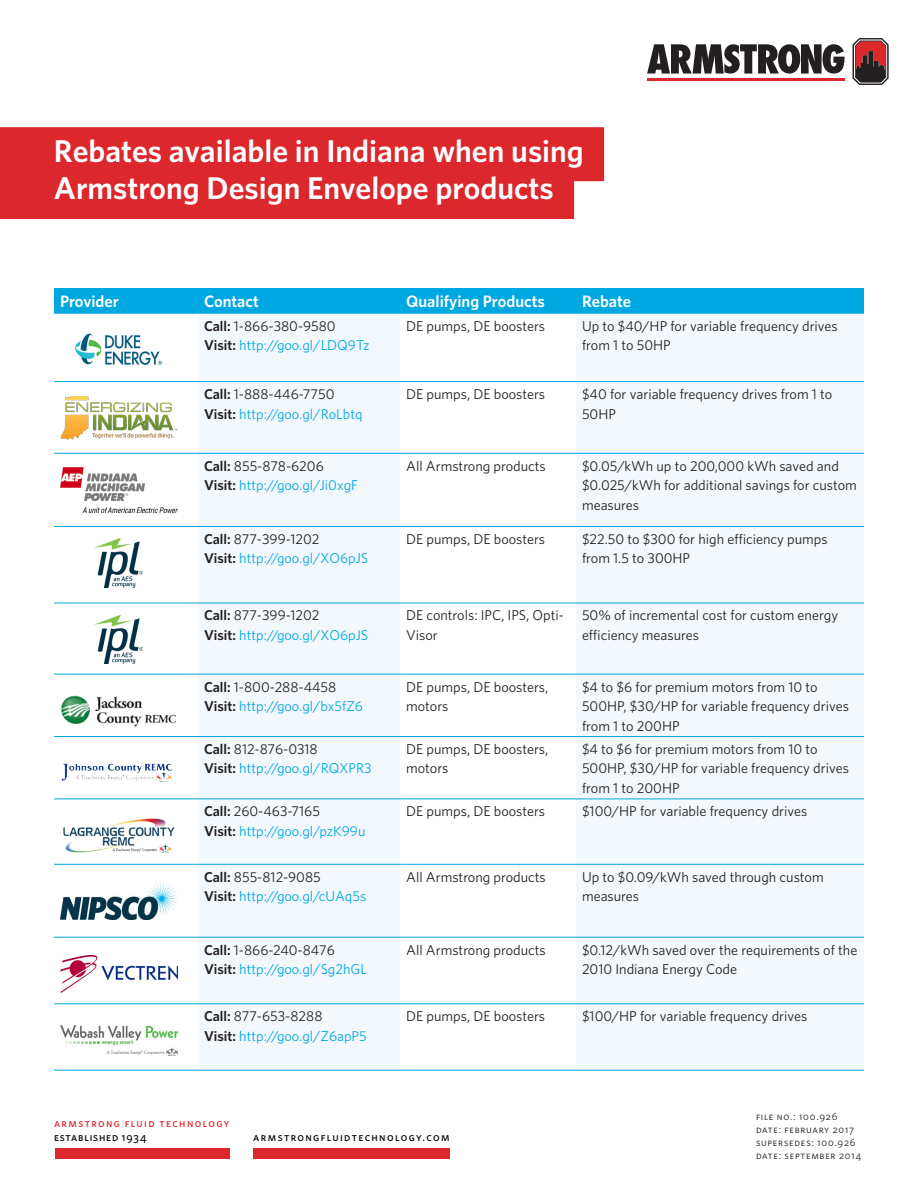
<style>
.page{position:relative;width:918px;height:1188px;background:#fff}
.page>*{position:absolute;margin:0;border:0;box-sizing:border-box;transform-origin:0 0}
.t1{font:600 31.5px/37.8px "Whitney A";color:#fff}
.t2{font:600 16.5px "Whitney A";color:#fff}
.t3{font:14.25px/19.5px "Whitney A";color:#231f20}
.t4{font:14.25px "Whitney A";color:#00a8e2}
.t5{font:11.55px/13.8px "Whitney A Medium SC";letter-spacing:.11em;color:#dc272d}
.t6{font:11.55px "Whitney A Medium SC";letter-spacing:.115em;color:#000009}
.t7{font:10.5px "Whitney A Book SC";letter-spacing:.07em;color:#231f20}
.s1{font-weight:600}
.s2{font-weight:600;color:#231f20}
.s3{color:#000009}
</style>
<div class="page">
<svg style="left:647px;top:44px;width:197px;height:30px"></svg>
<hr style="left:647px;top:78px;width:197px;height:3px;background:#dc272d">
<svg style="left:853px;top:38px;width:36px;height:47px;background:#804447"></svg>
<div style="left:0;top:127px;width:604px;height:54px;background:#dc272d"></div>
<div style="left:0;top:165px;width:574px;height:54px;background:#dc272d"></div>
<div style="left:54px;top:288px;width:810px;height:25px;background:#00a8e2"></div>
<svg style="left:198px;top:314px;width:666px;height:756px;fill:#f3f8fd"></svg>
<hr style="left:54px;top:313px;width:144px;height:1px;background:#00a8e2">
<hr style="left:198px;top:313px;width:202px;height:1px;background:#00a8e2">
<hr style="left:400px;top:313px;width:176px;height:1px;background:#00a8e2">
<hr style="left:576px;top:313px;width:288px;height:1px;background:#00a8e2">
<hr style="left:54px;top:381px;width:144px;height:1px;background:#00a8e2">
<hr style="left:198px;top:381px;width:202px;height:1px;background:#00a8e2">
<hr style="left:400px;top:381px;width:176px;height:1px;background:#00a8e2">
<hr style="left:576px;top:381px;width:288px;height:1px;background:#00a8e2">
<hr style="left:54px;top:453px;width:144px;height:1px;background:#00a8e2">
<hr style="left:198px;top:453px;width:202px;height:1px;background:#00a8e2">
<hr style="left:400px;top:453px;width:176px;height:1px;background:#00a8e2">
<hr style="left:576px;top:453px;width:288px;height:1px;background:#00a8e2">
<hr style="left:54px;top:526px;width:144px;height:1px;background:#00a8e2">
<hr style="left:198px;top:526px;width:202px;height:1px;background:#00a8e2">
<hr style="left:400px;top:526px;width:176px;height:1px;background:#00a8e2">
<hr style="left:576px;top:526px;width:288px;height:1px;background:#00a8e2">
<hr style="left:54px;top:603px;width:144px;height:1px;background:#00a8e2">
<hr style="left:198px;top:603px;width:202px;height:1px;background:#00a8e2">
<hr style="left:400px;top:603px;width:176px;height:1px;background:#00a8e2">
<hr style="left:576px;top:603px;width:288px;height:1px;background:#00a8e2">
<hr style="left:54px;top:674px;width:144px;height:1px;background:#00a8e2">
<hr style="left:198px;top:674px;width:202px;height:1px;background:#00a8e2">
<hr style="left:400px;top:674px;width:176px;height:1px;background:#00a8e2">
<hr style="left:576px;top:674px;width:288px;height:1px;background:#00a8e2">
<hr style="left:54px;top:736px;width:144px;height:1px;background:#00a8e2">
<hr style="left:198px;top:736px;width:202px;height:1px;background:#00a8e2">
<hr style="left:400px;top:736px;width:176px;height:1px;background:#00a8e2">
<hr style="left:576px;top:736px;width:288px;height:1px;background:#00a8e2">
<hr style="left:54px;top:799px;width:144px;height:1px;background:#00a8e2">
<hr style="left:198px;top:799px;width:202px;height:1px;background:#00a8e2">
<hr style="left:400px;top:799px;width:176px;height:1px;background:#00a8e2">
<hr style="left:576px;top:799px;width:288px;height:1px;background:#00a8e2">
<hr style="left:54px;top:864px;width:144px;height:1px;background:#00a8e2">
<hr style="left:198px;top:864px;width:202px;height:1px;background:#00a8e2">
<hr style="left:400px;top:864px;width:176px;height:1px;background:#00a8e2">
<hr style="left:576px;top:864px;width:288px;height:1px;background:#00a8e2">
<hr style="left:54px;top:937px;width:144px;height:1px;background:#00a8e2">
<hr style="left:198px;top:937px;width:202px;height:1px;background:#00a8e2">
<hr style="left:400px;top:937px;width:176px;height:1px;background:#00a8e2">
<hr style="left:576px;top:937px;width:288px;height:1px;background:#00a8e2">
<hr style="left:54px;top:1004px;width:144px;height:1px;background:#00a8e2">
<hr style="left:198px;top:1004px;width:202px;height:1px;background:#00a8e2">
<hr style="left:400px;top:1004px;width:176px;height:1px;background:#00a8e2">
<hr style="left:576px;top:1004px;width:288px;height:1px;background:#00a8e2">
<hr style="left:54px;top:1070px;width:144px;height:1px;background:#00a8e2">
<hr style="left:198px;top:1070px;width:202px;height:1px;background:#00a8e2">
<hr style="left:400px;top:1070px;width:176px;height:1px;background:#00a8e2">
<hr style="left:576px;top:1070px;width:288px;height:1px;background:#00a8e2">
<img style="left:76px;top:333px;width:85px;height:32px">
<img style="left:60px;top:397px;width:117px;height:43px">
<img style="left:60px;top:467px;width:117px;height:46px">
<img style="left:95px;top:539px;width:47px;height:48px">
<img style="left:95px;top:615px;width:47px;height:49px">
<img style="left:60px;top:695px;width:116px;height:32px">
<img style="left:61px;top:763px;width:112px;height:19px">
<img style="left:63px;top:818px;width:112px;height:35px">
<img style="left:60px;top:883px;width:117px;height:36px">
<img style="left:60px;top:955px;width:117px;height:37px">
<img style="left:60px;top:1025px;width:117px;height:31px">
<div style="left:55px;top:1149px;width:174px;height:10px;background:#dc272d"></div>
<div style="left:253px;top:1149px;width:197px;height:10px;background:#dc272d"></div>
<p class="t1" style="left:54px;top:131px;width:531px">Rebates available in Indiana when using<br>Armstrong Design Envelope products</p>
<p class="t2" style="left:60px;top:290px;width:60px">Provider</p>
<p class="t2" style="left:204px;top:290px;width:56px">Contact</p>
<p class="t2" style="left:406px;top:290px;width:140px">Qualifying Products</p>
<p class="t2" style="left:582px;top:290px;width:51px">Rebate</p>
<p class="t3" style="left:204px;top:316px;width:133px"><span class="s1">Call:</span> 1-866-380-9580</p>
<p class="t4" style="left:204px;top:336px;width:167px"><span class="s2">Visit:</span> http://goo.gl/LDQ9Tz</p>
<p class="t3" style="left:406px;top:316px;width:141px">DE pumps, DE boosters</p>
<p class="t3" style="left:582px;top:316px;width:257px">Up to $40/HP for variable frequency drives from 1 to 50HP</p>
<p class="t3" style="left:204px;top:384px;width:132px"><span class="s1">Call:</span> 1-888-446-7750</p>
<p class="t4" style="left:204px;top:404px;width:160px"><span class="s2">Visit:</span> http://goo.gl/RoLbtq</p>
<p class="t3" style="left:406px;top:384px;width:141px">DE pumps, DE boosters</p>
<p class="t3" style="left:582px;top:384px;width:252px">$40 for variable frequency drives from 1 to<br>50HP</p>
<p class="t3" style="left:204px;top:456px;width:121px"><span class="s1">Call:</span> 855-878-6206</p>
<p class="t4" style="left:204px;top:476px;width:156px"><span class="s2">Visit:</span> http://goo.gl/Ji0xgF</p>
<p class="t3" style="left:406px;top:456px;width:141px">All Armstrong products</p>
<p class="t3" style="left:582px;top:456px;width:276px">$0.05/kWh up to 200,000 kWh saved and $0.025/kWh for additional savings for custom measures</p>
<p class="t3" style="left:204px;top:529px;width:117px"><span class="s1">Call:</span> 877-399-1202</p>
<p class="t4" style="left:204px;top:549px;width:166px"><span class="s2">Visit:</span> http://goo.gl/XO6pJS</p>
<p class="t3" style="left:406px;top:529px;width:141px">DE pumps, DE boosters</p>
<p class="t3" style="left:582px;top:529px;width:247px">$22.50 to $300 for high efficiency pumps from 1.5 to 300HP</p>
<p class="t3" style="left:204px;top:605px;width:117px"><span class="s1">Call:</span> 877-399-1202</p>
<p class="t4" style="left:204px;top:625px;width:166px"><span class="s2">Visit:</span> http://goo.gl/XO6pJS</p>
<p class="t3" style="left:406px;top:605px;width:159px">DE controls: IPC, IPS, Opti-<br>Visor</p>
<p class="t3" style="left:582px;top:605px;width:258px">50% of incremental cost for custom energy efficiency measures</p>
<p class="t3" style="left:204px;top:676px;width:134px"><span class="s1">Call:</span> 1-800-288-4458</p>
<p class="t4" style="left:204px;top:697px;width:160px"><span class="s2">Visit:</span> http://goo.gl/bx5fZ6</p>
<p class="t3" style="left:406px;top:676px;width:144px">DE pumps, DE boosters, motors</p>
<p class="t3" style="left:582px;top:676px;width:269px">$4 to $6 for premium motors from 10 to<br>500HP, $30/HP for variable frequency drives from 1 to 200HP</p>
<p class="t3" style="left:204px;top:739px;width:115px"><span class="s1">Call:</span> 812-876-0318</p>
<p class="t4" style="left:204px;top:759px;width:169px"><span class="s2">Visit:</span> http://goo.gl/RQXPR3</p>
<p class="t3" style="left:406px;top:739px;width:144px">DE pumps, DE boosters, motors</p>
<p class="t3" style="left:582px;top:739px;width:269px">$4 to $6 for premium motors from 10 to<br>500HP, $30/HP for variable frequency drives from 1 to 200HP</p>
<p class="t3" style="left:204px;top:801px;width:117px"><span class="s1">Call:</span> 260-463-7165</p>
<p class="t4" style="left:204px;top:821px;width:163px"><span class="s2">Visit:</span> http://goo.gl/pzK99u</p>
<p class="t3" style="left:406px;top:801px;width:141px">DE pumps, DE boosters</p>
<p class="t3" style="left:582px;top:801px;width:227px">$100/HP for variable frequency drives</p>
<p class="t3" style="left:204px;top:867px;width:118px"><span class="s1">Call:</span> 855-812-9085</p>
<p class="t4" style="left:204px;top:887px;width:164px"><span class="s2">Visit:</span> http://goo.gl/cUAq5s</p>
<p class="t3" style="left:406px;top:867px;width:141px">All Armstrong products</p>
<p class="t3" style="left:582px;top:867px;width:243px">Up to $0.09/kWh saved through custom measures</p>
<p class="t3" style="left:204px;top:940px;width:132px"><span class="s1">Call:</span> 1-866-240-8476</p>
<p class="t4" style="left:204px;top:960px;width:165px"><span class="s2">Visit:</span> http://goo.gl/Sg2hGL</p>
<p class="t3" style="left:406px;top:940px;width:141px">All Armstrong products</p>
<p class="t3" style="left:582px;top:940px;width:277px">$0.12/kWh saved over the requirements of the<br>2010 Indiana Energy Code</p>
<p class="t3" style="left:204px;top:1006px;width:120px"><span class="s1">Call:</span> 877-653-8288</p>
<p class="t4" style="left:204px;top:1026px;width:164px"><span class="s2">Visit:</span> http://goo.gl/Z6apP5</p>
<p class="t3" style="left:406px;top:1006px;width:141px">DE pumps, DE boosters</p>
<p class="t3" style="left:582px;top:1006px;width:227px">$100/HP for variable frequency drives</p>
<p class="t5" style="left:54px;top:1116px;width:177px">armstrong fluid technology <span class="s3">established 1934</span></p>
<p class="t6" style="left:253px;top:1129px;width:198px">armstrongfluidtechnology.com</p>
<p class="t7" style="left:756px;top:1110px;width:83px">file no.: 100.926</p>
<p class="t7" style="left:756px;top:1122px;width:100px">date: february 2017</p>
<p class="t7" style="left:756px;top:1135px;width:101px">supersedes: 100.926</p>
<p class="t7" style="left:756px;top:1148px;width:107px">date: september 2014</p>
</div>
